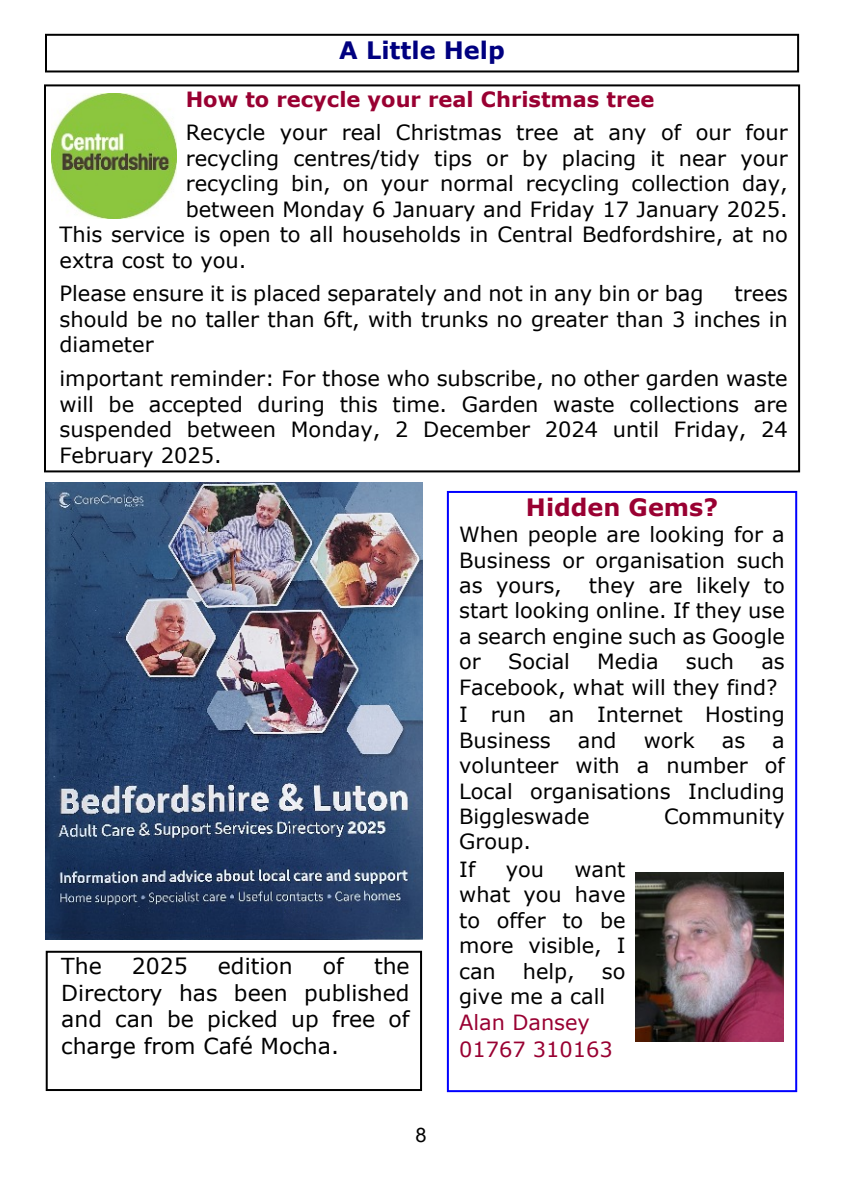
<style>
.page{position:relative;width:842px;height:1191px;background:#fff}
.page>*{position:absolute;margin:0;border:0;box-sizing:border-box;transform-origin:0 0}
.t1{font:700 24px "Verdana";color:#000080}
.t2{font:700 24px "Verdana";color:#990032}
.t3{font:22px/26.8px "Verdana";color:#000;text-align:justify}
.t4{font:21px/25.4px "Verdana";color:#000;text-align:justify}
.t5{font:700 21px "Verdana";color:#990032}
.t6{font:21px/27.4px "Verdana";color:#990032}
.t7{font:20px "Arial";color:#000}
</style>
<div class="page">
<div style="left:45px;top:34px;width:754px;height:38px;border:2px solid #000"></div>
<div style="left:44px;top:84px;width:756px;height:388px;border:2px solid #000"></div>
<img style="left:52px;top:93px;width:125px;height:125px">
<img style="left:46px;top:482px;width:376px;height:457px">
<div style="left:46px;top:950px;width:376px;height:141px;border:2px solid #000"></div>
<div style="left:447px;top:491px;width:350px;height:601px;border:2px solid #00f"></div>
<img style="left:635px;top:872px;width:148px;height:170px">
<p class="t1" style="left:339px;top:41px;width:167px">A Little Help</p>
<p class="t5" style="left:186px;top:90px;width:470px">How to recycle your real Christmas tree</p>
<p class="t4" style="left:186px;top:121px;width:604px">Recycle your real Christmas tree at any of our four</p>
<p class="t4" style="left:186px;top:147px;width:604px">recycling centres/tidy tips or by placing it near your</p>
<p class="t4" style="left:186px;top:173px;width:604px">recycling bin, on your normal recycling collection day,</p>
<p class="t4" style="left:186px;top:198px;width:604px">between Monday 6 January and Friday 17 January 2025.</p>
<p class="t4" style="left:60px;top:224px;width:730px">This service is open to all households in Central Bedfordshire, at no</p>
<p class="t4" style="left:60px;top:249px;width:189px">extra cost to you.</p>
<p class="t4" style="left:60px;top:283px;width:645px">Please ensure it is placed separately and not in any bin or bag</p>
<p class="t4" style="left:60px;top:283px;width:730px;text-indent:675px">trees should be no taller than 6ft, with trunks no greater than 3 inches in diameter</p>
<p class="t4" style="left:60px;top:367px;width:730px">important reminder: For those who subscribe, no other garden waste will be accepted during this time. Garden waste collections are suspended between Monday, 2 December 2024 until Friday, 24<br>February 2025.</p>
<p class="t3" style="left:61px;top:954px;width:42px">The</p>
<p class="t3" style="left:132px;top:954px;width:57px">2025</p>
<p class="t3" style="left:218px;top:954px;width:76px">edition</p>
<p class="t3" style="left:323px;top:954px;width:23px">of</p>
<p class="t3" style="left:61px;top:954px;width:350px;text-indent:313px">the Directory has been published and can be picked up free of charge from Café Mocha.</p>
<p class="t7" style="left:415px;top:1127px;width:13px">8</p>
<p class="t2" style="left:526px;top:497px;width:194px">Hidden Gems?</p>
<p class="t4" style="left:459px;top:523px;width:327px">When people are looking for a Business or organisation such as yours,</p>
<p class="t4" style="left:459px;top:574px;width:327px;text-indent:130px">they are likely to start looking online. If they use a search engine such as Google or</p>
<p class="t4" style="left:508px;top:651px;width:63px">Social</p>
<p class="t4" style="left:597px;top:651px;width:63px">Media</p>
<p class="t4" style="left:686px;top:651px;width:50px">such</p>
<p class="t4" style="left:459px;top:651px;width:327px;text-indent:302px">as<br>Facebook, what will they find?</p>
<p class="t4" style="left:459px;top:703px;width:327px">I run an Internet Hosting<br>Business</p>
<p class="t4" style="left:578px;top:729px;width:40px">and</p>
<p class="t4" style="left:644px;top:729px;width:53px">work</p>
<p class="t4" style="left:722px;top:729px;width:25px">as</p>
<p class="t4" style="left:459px;top:729px;width:327px;text-indent:313px">a volunteer with a number of Local organisations Including Biggleswade</p>
<p class="t4" style="left:664px;top:805px;width:122px">Community</p>
<p class="t4" style="left:459px;top:830px;width:73px;line-height:27.4px">Group.<br>If</p>
<p class="t4" style="left:459px;top:858px;width:168px;text-indent:115px">want what you have to offer to be more visible, I can</p>
<p class="t4" style="left:506px;top:858px;width:40px">you</p>
<p class="t4" style="left:523px;top:960px;width:54px">help,</p>
<p class="t4" style="left:459px;top:960px;width:168px;text-indent:143px">so give me a call</p>
<p class="t6" style="left:459px;top:1010px;width:155px">Alan Dansey<br>01767 310163</p>
</div>
